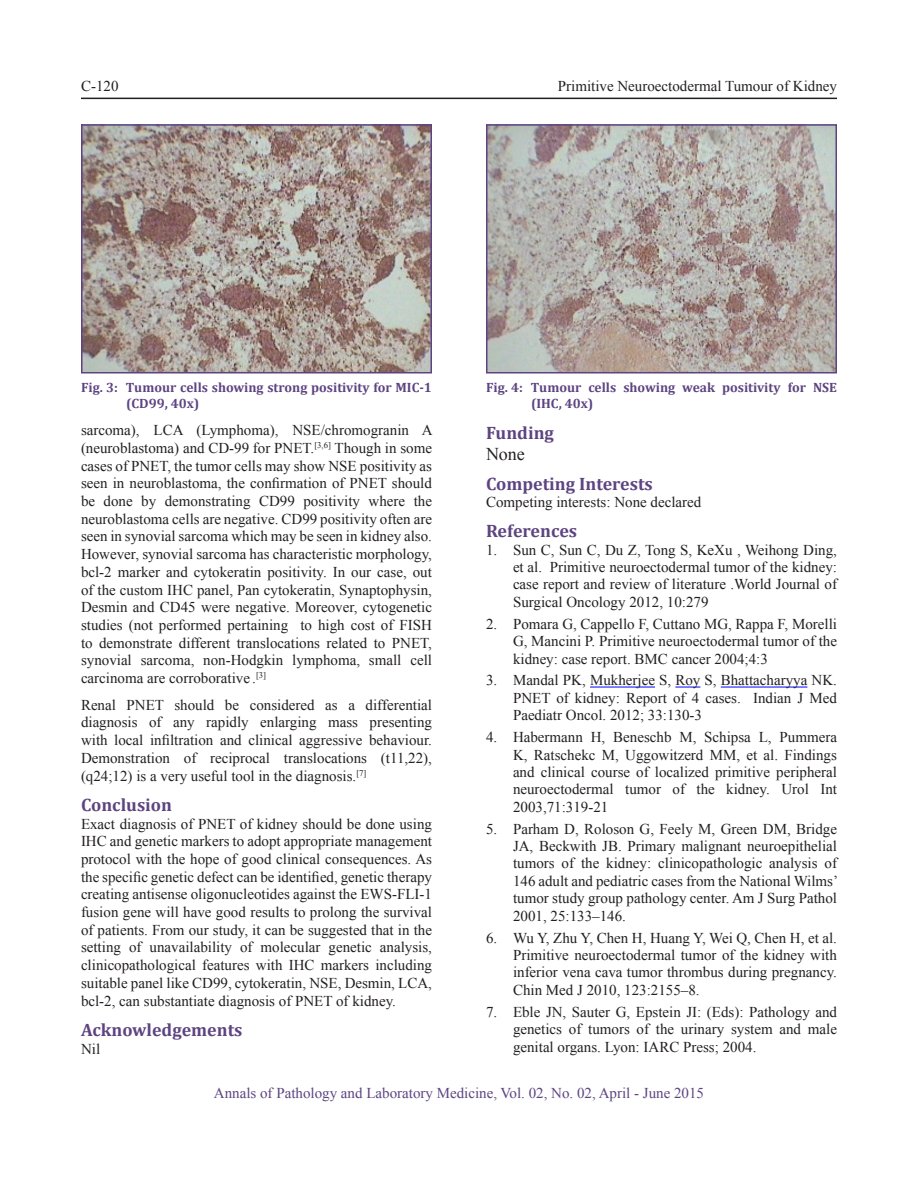
<style>
.page{position:relative;width:918px;height:1188px;background:#fff}
.page>*{position:absolute;margin:0;border:0;box-sizing:border-box;transform-origin:0 0}
.Subhead{font:700 18px "Cambria";color:#5d4481}
.BodyText{font:18px "Times New Roman";color:#231f20}
.BodyText-2{font:15px/17.7px "Times New Roman";color:#231f20;text-align:justify}
.t1{font:15px "Times New Roman";color:#5d4481}
.Foliu{font:15px "Times New Roman";color:#231f20}
.Fig_Caption{font:700 13.5px/16.2px "Cambria";color:#5d4481}
</style>
<div class="page">
<hr style="left:81px;top:98px;width:756px;height:1px;background:#231f20">
<img style="left:84px;top:127px;width:345px;height:244px">
<div style="left:81px;top:124px;width:351px;height:250px;border:2px solid #5d4481"></div>
<img style="left:489px;top:127px;width:345px;height:244px">
<div style="left:486px;top:124px;width:351px;height:250px;border:2px solid #5d4481"></div>
<hr style="left:590px;top:687px;width:65px;height:1px;background:#00f">
<svg style="left:675px;top:687px;width:25px;height:1px"></svg>
<hr style="left:721px;top:687px;width:86px;height:1px;background:#00f">
<p class="Foliu" style="left:81px;top:76px;width:39px">C-120</p>
<p class="Foliu" style="left:558px;top:76px;width:281px">Primitive Neuroectodermal Tumour of Kidney</p>
<p class="Fig_Caption" style="left:126px;top:378px;width:307px;text-indent:-45px">Fig. 3: Tumour cells showing strong positivity for MIC-1 (CD99, 40x)</p>
<p class="Fig_Caption" style="left:531px;top:378px;width:307px;text-indent:-45px">Fig. 4: Tumour cells showing weak positivity for NSE (IHC, 40x)</p>
<p class="Subhead" style="left:486px;top:420px;width:69px">Funding</p>
<p class="BodyText" style="left:486px;top:442px;width:40px">None</p>
<p class="Subhead" style="left:486px;top:471px;width:168px">Competing Interests</p>
<p class="BodyText-2" style="left:486px;top:493px;width:217px">Competing interests: None declared</p>
<p class="Subhead" style="left:486px;top:518px;width:93px">References</p>
<p class="BodyText-2" style="left:513px;top:541px;width:326px;text-indent:-27px">1. Sun C, Sun C, Du Z, Tong S, KeXu , Weihong Ding, et al. Primitive neuroectodermal tumor of the kidney: case report and review of literature .World Journal of Surgical Oncology 2012, 10:279</p>
<p class="BodyText-2" style="left:513px;top:615px;width:326px;text-indent:-27px">2. Pomara G, Cappello F, Cuttano MG, Rappa F, Morelli G, Mancini P. Primitive neuroectodermal tumor of the kidney: case report. BMC cancer 2004;4:3</p>
<p class="BodyText-2" style="left:513px;top:671px;width:325px;text-indent:-27px">3. Mandal PK, Mukherjee S, Roy S, Bhattacharyya NK.<br>PNET of kidney: Report of 4 cases. Indian J Med Paediatr Oncol. 2012; 33:130-3</p>
<p class="BodyText-2" style="left:513px;top:728px;width:326px;text-indent:-27px">4. Habermann H, Beneschb M, Schipsa L, Pummera K, Ratschekc M, Uggowitzerd MM, et al. Findings and clinical course of localized primitive peripheral neuroectodermal tumor of the kidney. Urol Int 2003,71:319-21</p>
<p class="BodyText-2" style="left:513px;top:820px;width:327px;text-indent:-27px">5. Parham D, Roloson G, Feely M, Green DM, Bridge JA, Beckwith JB. Primary malignant neuroepithelial tumors of the kidney: clinicopathologic analysis of 146 adult and pediatric cases from the National Wilms’ tumor study group pathology center. Am J Surg Pathol 2001, 25:133–146.</p>
<p class="BodyText-2" style="left:513px;top:929px;width:326px;text-indent:-27px">6. Wu Y, Zhu Y, Chen H, Huang Y, Wei Q, Chen H, et al.<br>Primitive neuroectodermal tumor of the kidney with inferior vena cava tumor thrombus during pregnancy.<br>Chin Med J 2010, 123:2155–8.</p>
<p class="BodyText-2" style="left:513px;top:1003px;width:326px;text-indent:-27px">7. Eble JN, Sauter G, Epstein JI: (Eds): Pathology and genetics of tumors of the urinary system and male genital organs. Lyon: IARC Press; 2004.</p>
<p class="BodyText-2" style="left:81px;top:421px;width:353px">sarcoma), LCA (Lymphoma), NSE/chromogranin A (neuroblastoma) and CD-99 for PNET.<sup>[3,6]</sup> Though in some cases of PNET, the tumor cells may show NSE positivity as seen in neuroblastoma, the confirmation of PNET should be done by demonstrating CD99 positivity where the neuroblastoma cells are negative. CD99 positivity often are seen in synovial sarcoma which may be seen in kidney also.<br>However, synovial sarcoma has characteristic morphology, bcl-2 marker and cytokeratin positivity. In our case, out of the custom IHC panel, Pan cytokeratin, Synaptophysin, Desmin and CD45 were negative. Moreover, cytogenetic studies (not performed pertaining to high cost of FISH to demonstrate different translocations related to PNET, synovial sarcoma, non-Hodgkin lymphoma, small cell carcinoma are corroborative .<sup>[3]</sup></p>
<p class="BodyText-2" style="left:81px;top:696px;width:353px">Renal PNET should be considered as a differential diagnosis of any rapidly enlarging mass presenting with local infiltration and clinical aggressive behaviour.<br>Demonstration of reciprocal translocations (t11,22), (q24;12) is a very useful tool in the diagnosis.<sup>[7]</sup></p>
<p class="Subhead" style="left:81px;top:792px;width:93px">Conclusion</p>
<p class="BodyText-2" style="left:81px;top:814px;width:353px">Exact diagnosis of PNET of kidney should be done using IHC and genetic markers to adopt appropriate management protocol with the hope of good clinical consequences. As the specific genetic defect can be identified, genetic therapy creating antisense oligonucleotides against the EWS-FLI-1 fusion gene will have good results to prolong the survival of patients. From our study, it can be suggested that in the setting of unavailability of molecular genetic analysis, clinicopathological features with IHC markers including suitable panel like CD99, cytokeratin, NSE, Desmin, LCA, bcl-2, can substantiate diagnosis of PNET of kidney.</p>
<p class="Subhead" style="left:81px;top:1017px;width:163px">Acknowledgements</p>
<p class="BodyText-2" style="left:81px;top:1040px;width:21px">Nil</p>
<p class="t1" style="left:214px;top:1083px;width:492px">Annals of Pathology and Laboratory Medicine, Vol. 02, No. 02, April - June 2015</p>
</div>
